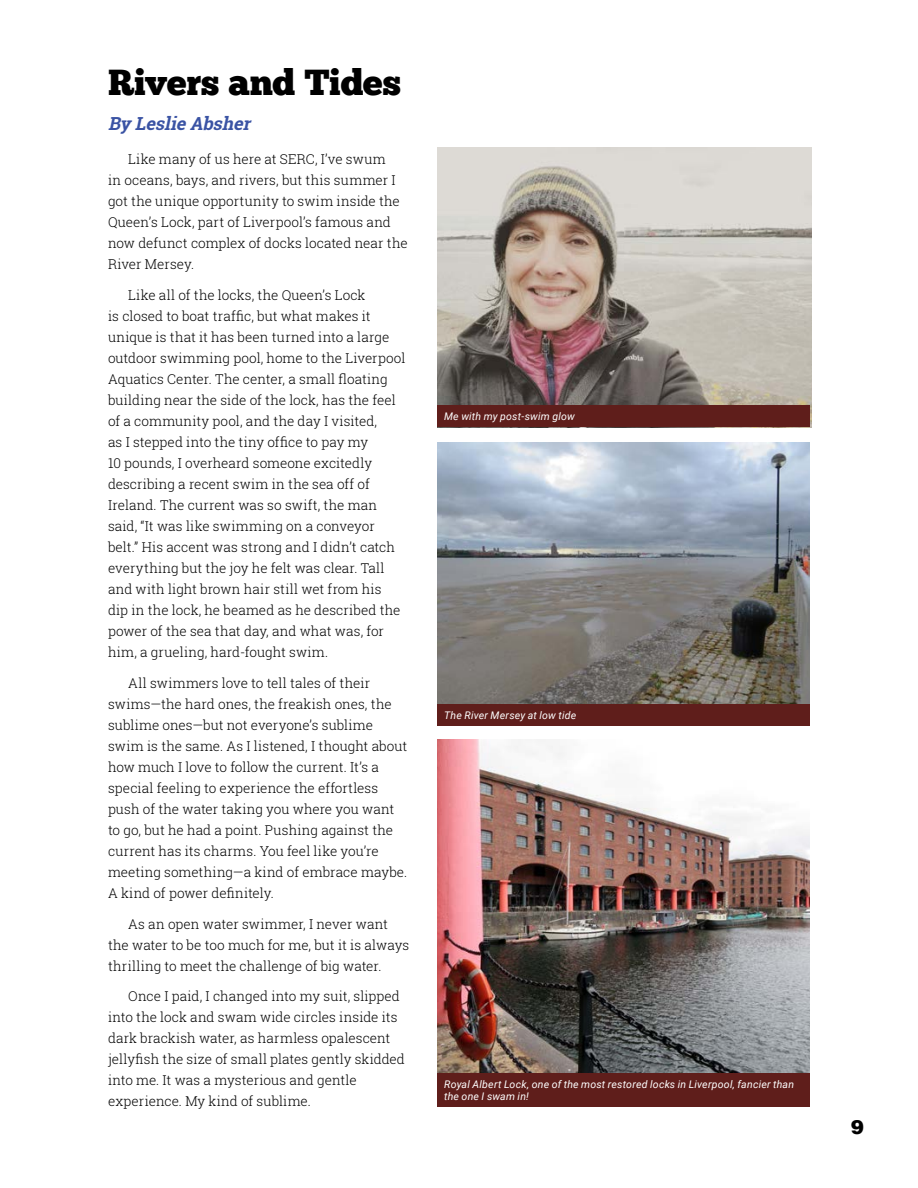
<style>
.page{position:relative;width:918px;height:1188px;background:#fff}
.page>*{position:absolute;margin:0;border:0;box-sizing:border-box;transform-origin:0 0}
.t1{font:36px "Chunk Five Ex";letter-spacing:-.005em;color:#000}
.t2{font:900 19.5px "Swiss 721 BT";color:#000}
.t3{font:italic 700 18px "Roboto Slab";color:#3a53a4}
.t4{font:300 13.5px/21px "Roboto Slab";letter-spacing:.005em;color:#000}
.t5{font:italic 10.5px/12px "Roboto";letter-spacing:.02em;color:#fff}
</style>
<div class="page">
<img style="left:437px;top:740px;width:373px;height:334px">
<img style="left:437px;top:443px;width:373px;height:261px">
<img style="left:437px;top:147px;width:374px;height:280px">
<div style="left:437px;top:704px;width:373px;height:22px;background:#5f1e1b"></div>
<div style="left:437px;top:405px;width:373px;height:21px;background:#5f1e1b"></div>
<div style="left:437px;top:1074px;width:373px;height:33px;background:#5f1e1b"></div>
<h1 class="t1" style="left:108px;top:55px;width:295px">Rivers and Tides</h1>
<h3 class="t3" style="left:108px;top:111px;width:149px">By Leslie Absher</h3>
<p class="t4" style="left:108px;top:149px;width:301px;text-indent:20px">Like many of us here at SERC, I’ve swum<br>in oceans, bays, and rivers, but this summer I got the unique opportunity to swim inside the Queen’s Lock, part of Liverpool’s famous and now defunct complex of docks located near the River Mersey.</p>
<p class="t4" style="left:108px;top:284px;width:299px;text-indent:20px">Like all of the locks, the Queen’s Lock<br>is closed to boat traffic, but what makes it unique is that it has been turned into a large outdoor swimming pool, home to the Liverpool Aquatics Center. The center, a small floating building near the side of the lock, has the feel of a community pool, and the day I visited,<br>as I stepped into the tiny office to pay my<br>10 pounds, I overheard someone excitedly describing a recent swim in the sea off of Ireland. The current was so swift, the man said, “It was like swimming on a conveyor belt.” His accent was strong and I didn’t catch everything but the joy he felt was clear. Tall and with light brown hair still wet from his<br>dip in the lock, he beamed as he described the power of the sea that day, and what was, for him, a grueling, hard-fought swim.</p>
<p class="t4" style="left:108px;top:672px;width:301px;text-indent:20px">All swimmers love to tell tales of their swims—the hard ones, the freakish ones, the sublime ones—but not everyone’s sublime swim is the same. As I listened, I thought about how much I love to follow the current. It’s a special feeling to experience the effortless push of the water taking you where you want to go, but he had a point. Pushing against the current has its charms. You feel like you’re meeting something—a kind of embrace maybe.<br>A kind of power definitely.</p>
<p class="t4" style="left:108px;top:913px;width:303px;text-indent:20px">As an open water swimmer, I never want the water to be too much for me, but it is always thrilling to meet the challenge of big water.</p>
<p class="t4" style="left:108px;top:986px;width:298px;text-indent:20px">Once I paid, I changed into my suit, slipped into the lock and swam wide circles inside its dark brackish water, as harmless opalescent jellyfish the size of small plates gently skidded into me. It was a mysterious and gentle experience. My kind of sublime.</p>
<p class="t5" style="left:444px;top:410px;width:132px">Me with my post-swim glow</p>
<p class="t5" style="left:444px;top:709px;width:134px">The River Mersey at low tide</p>
<p class="t5" style="left:444px;top:1078px;width:352px">Royal Albert Lock, one of the most restored locks in Liverpool, fancier than the one I swam in!</p>
<h2 class="t2" style="left:851px;top:1115px;width:14px">9</h2>
</div>
